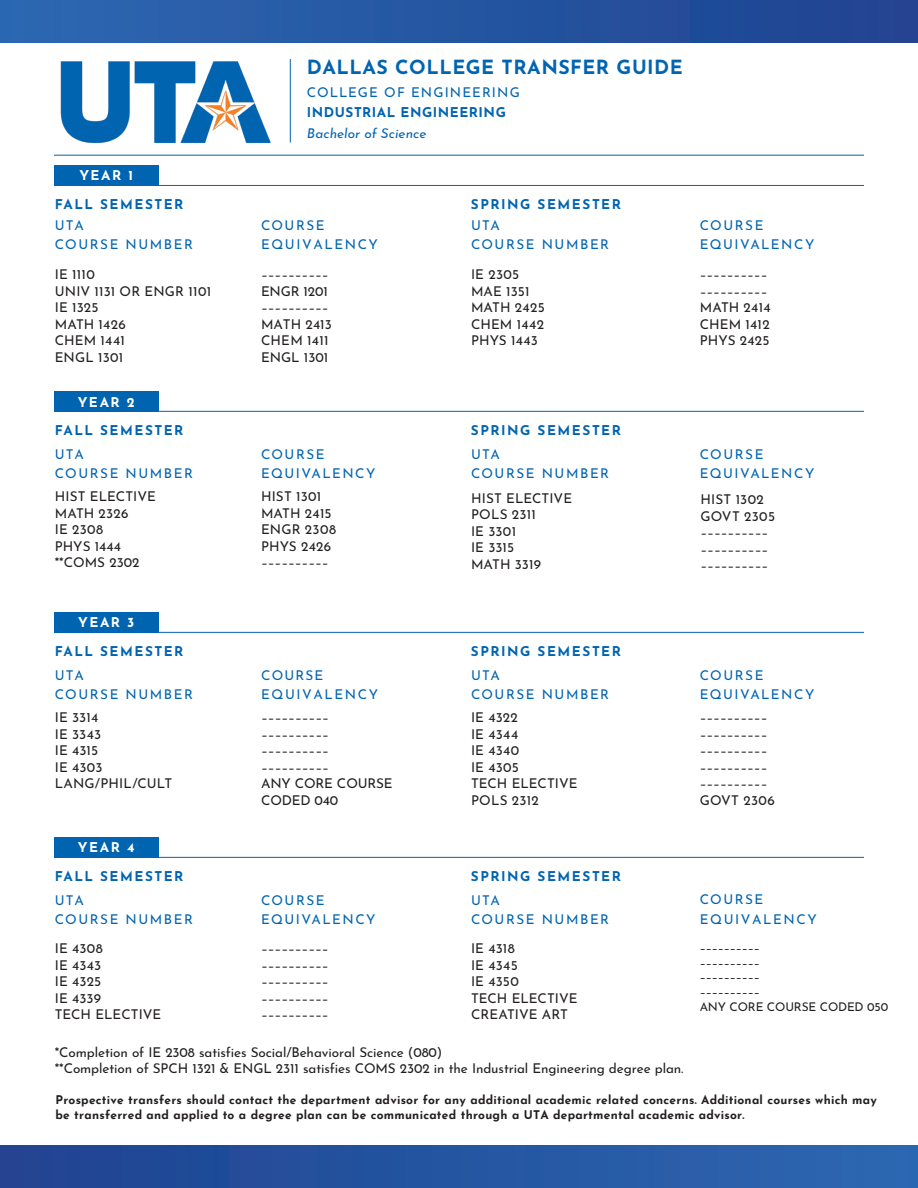
<style>
.page{position:relative;width:918px;height:1188px;background:#fff}
.page>*{position:absolute;margin:0;border:0;box-sizing:border-box;transform-origin:0 0}
.t1{font:700 19.5px "Josefin Sans";letter-spacing:.025em;color:#0064b1}
.t2{font:13.5px/16.5px "Josefin Sans";letter-spacing:.01em;color:#231f20}
.t3{font:13.5px/19.5px "Josefin Sans";letter-spacing:.115em;color:#0064b1}
.t4{font:700 13.5px/23.5px "Josefin Sans";letter-spacing:.11em;color:#0064b1}
.t5{font:13.5px "Josefin Sans";letter-spacing:-.005em;color:#221e1f}
.t6{font:13.5px "Josefin Sans";letter-spacing:-.005em;color:#221e1f}
.t7{font:13.5px/23.1px "Josefin Sans";letter-spacing:.05em;color:#0064b1}
.t8{font:700 13.5px "Josefin Sans";letter-spacing:.035em;color:#0064b1}
.t9{font:700 13.5px "Josefin Sans";letter-spacing:.11em;color:#fff}
.t10{font:13.5px "Josefin Sans";letter-spacing:.085em;color:#0064b1}
.t11{font:italic 13.5px "Josefin Sans";letter-spacing:.005em;color:#0064b1}
.t12{font:700 12px/14.4px "Josefin Sans";letter-spacing:.02em;color:#231f20}
.t13{font:12px/14.7px "Josefin Sans";letter-spacing:-.015em;color:#231f20}
.s1{font-style:inherit}
.s2{font-weight:400}
.s3{color:#231f20}
</style>
<div class="page">
<div style="left:54px;top:165px;width:105px;height:20px;background:#0064b1"></div>
<div style="left:54px;top:391px;width:105px;height:20px;background:#0064b1"></div>
<div style="left:54px;top:612px;width:105px;height:20px;background:#0064b1"></div>
<div style="left:54px;top:837px;width:105px;height:20px;background:#0064b1"></div>
<hr style="left:54px;top:155px;width:810px;height:1px;background:#0064b1">
<hr style="left:54px;top:185px;width:810px;height:1px;background:#0064b1">
<hr style="left:54px;top:411px;width:810px;height:1px;background:#0064b1">
<hr style="left:54px;top:632px;width:810px;height:1px;background:#0064b1">
<hr style="left:54px;top:857px;width:810px;height:1px;background:#0064b1">
<hr style="left:290px;top:59px;width:1px;height:84px;background:#0064b1">
<img style="left:60px;top:61px;width:211px;height:82px">
<div style="left:0;top:0;width:918px;height:42px;background:linear-gradient(to right,#2c68b2,#1f4390)"></div>
<div style="left:0;top:1146px;width:918px;height:42px;background:linear-gradient(to right,#1f4390,#2c68b2)"></div>
<h1 class="t1" style="left:307px;top:49px;width:377px"><span class="s1">DALLAS</span> COLLEGE TRANSFER GUIDE</h1>
<p class="t10" style="left:307px;top:81px;width:214px">COLLEGE OF ENGINEERING</p>
<p class="t8" style="left:307px;top:101px;width:201px">INDUSTRIAL ENGINEERING</p>
<p class="t11" style="left:307px;top:122px;width:121px">Bachelor of Science</p>
<p class="t9" style="left:79px;top:163px;width:55px">YEAR 1</p>
<p class="t4" style="left:55px;top:191px;width:130px">FALL SEMESTER</p>
<p class="t4" style="left:471px;top:191px;width:152px">SPRING SEMESTER</p>
<p class="t3" style="left:55px;top:214px;width:31px">UTA</p>
<p class="t3" style="left:55px;top:233px;width:140px">COURSE NUMBER</p>
<p class="t2" style="left:55px;top:265px;width:42px">IE 1110</p>
<p class="t2" style="left:55px;top:281px;width:158px">UNIV 1131 OR ENGR 1101</p>
<p class="t2" style="left:55px;top:298px;width:45px">IE 1325</p>
<p class="t2" style="left:55px;top:314px;width:73px">MATH 1426</p>
<p class="t2" style="left:55px;top:331px;width:72px">CHEM 1441</p>
<p class="t2" style="left:55px;top:347px;width:70px">ENGL 1301</p>
<p class="t3" style="left:261px;top:214px;width:119px">COURSE<br>EQUIVALENCY</p>
<p class="t2" style="left:261px;top:265px;width:72px">––––––––––<br>ENGR 1201 ––––––––––<br>MATH 2413<br>CHEM 1411<br>ENGL 1301</p>
<p class="t3" style="left:471px;top:214px;width:31px">UTA</p>
<p class="t3" style="left:471px;top:233px;width:140px">COURSE NUMBER</p>
<p class="t2" style="left:471px;top:265px;width:50px">IE 2305</p>
<p class="t2" style="left:471px;top:281px;width:60px">MAE 1351</p>
<p class="t2" style="left:471px;top:298px;width:75px">MATH 2425</p>
<p class="t2" style="left:471px;top:314px;width:75px">CHEM 1442</p>
<p class="t2" style="left:471px;top:331px;width:69px">PHYS 1443</p>
<p class="t3" style="left:700px;top:214px;width:65px">COURSE</p>
<p class="t3" style="left:700px;top:233px;width:116px">EQUIVALENCY</p>
<p class="t2" style="left:700px;top:264px;width:69px">––––––––––</p>
<p class="t2" style="left:700px;top:281px;width:69px">––––––––––</p>
<p class="t2" style="left:700px;top:297px;width:72px">MATH 2414</p>
<p class="t2" style="left:700px;top:314px;width:71px">CHEM 1412</p>
<p class="t2" style="left:700px;top:330px;width:71px">PHYS 2425</p>
<p class="t9" style="left:78px;top:391px;width:59px">YEAR 2</p>
<p class="t4" style="left:55px;top:417px;width:130px">FALL SEMESTER<br><span class="s2">UTA</span></p>
<p class="t7" style="left:55px;top:460px;width:140px">COURSE NUMBER<br><span class="s3">HIST ELECTIVE</span></p>
<p class="t2" style="left:55px;top:503px;width:86px">MATH 2326<br>IE 2308<br>PHYS 1444 <span class="s1">**</span>COMS 2302</p>
<p class="t3" style="left:261px;top:442px;width:65px">COURSE</p>
<p class="t3" style="left:261px;top:462px;width:116px">EQUIVALENCY</p>
<p class="t2" style="left:261px;top:487px;width:62px">HIST 1301</p>
<p class="t2" style="left:261px;top:503px;width:72px">MATH 2415</p>
<p class="t2" style="left:261px;top:520px;width:77px">ENGR 2308</p>
<p class="t2" style="left:261px;top:536px;width:72px">PHYS 2426</p>
<p class="t2" style="left:261px;top:553px;width:69px">––––––––––</p>
<p class="t4" style="left:471px;top:417px;width:152px">SPRING SEMESTER</p>
<p class="t3" style="left:471px;top:442px;width:31px">UTA</p>
<p class="t3" style="left:471px;top:462px;width:140px">COURSE NUMBER</p>
<p class="t2" style="left:471px;top:488px;width:103px">HIST ELECTIVE</p>
<p class="t2" style="left:471px;top:505px;width:66px">POLS 2311</p>
<p class="t2" style="left:471px;top:521px;width:47px">IE 3301</p>
<p class="t2" style="left:471px;top:538px;width:45px">IE 3315</p>
<p class="t2" style="left:471px;top:554px;width:72px">MATH 3319</p>
<p class="t3" style="left:700px;top:442px;width:65px">COURSE</p>
<p class="t3" style="left:700px;top:462px;width:116px">EQUIVALENCY</p>
<p class="t2" style="left:701px;top:490px;width:65px">HIST 1302</p>
<p class="t2" style="left:701px;top:506px;width:76px">GOVT 2305</p>
<p class="t2" style="left:701px;top:523px;width:69px">––––––––––</p>
<p class="t2" style="left:701px;top:539px;width:69px">––––––––––</p>
<p class="t2" style="left:701px;top:556px;width:69px">––––––––––</p>
<p class="t9" style="left:78px;top:610px;width:58px">YEAR 3</p>
<p class="t4" style="left:55px;top:638px;width:130px">FALL SEMESTER</p>
<p class="t4" style="left:471px;top:638px;width:152px">SPRING SEMESTER</p>
<p class="t3" style="left:55px;top:664px;width:31px">UTA</p>
<p class="t3" style="left:55px;top:683px;width:140px">COURSE NUMBER</p>
<p class="t2" style="left:55px;top:708px;width:45px">IE 3314</p>
<p class="t2" style="left:55px;top:724px;width:48px">IE 3343</p>
<p class="t2" style="left:55px;top:741px;width:45px">IE 4315</p>
<p class="t2" style="left:55px;top:757px;width:49px">IE 4303</p>
<p class="t2" style="left:55px;top:774px;width:119px">LANG/PHIL/CULT</p>
<p class="t3" style="left:261px;top:664px;width:119px">COURSE<br>EQUIVALENCY</p>
<p class="t2" style="left:261px;top:708px;width:133px">–––––––––– –––––––––– –––––––––– ––––––––––<br><span class="s1">ANY CORE COURSE<br>CODED 040</span></p>
<p class="t3" style="left:471px;top:664px;width:31px">UTA</p>
<p class="t3" style="left:471px;top:683px;width:140px">COURSE NUMBER</p>
<p class="t2" style="left:471px;top:708px;width:48px">IE 4322</p>
<p class="t2" style="left:471px;top:724px;width:49px">IE 4344</p>
<p class="t2" style="left:471px;top:741px;width:50px">IE 4340</p>
<p class="t2" style="left:471px;top:757px;width:49px">IE 4305</p>
<p class="t2" style="left:471px;top:774px;width:108px">TECH ELECTIVE</p>
<p class="t2" style="left:471px;top:790px;width:69px">POLS 2312</p>
<p class="t3" style="left:700px;top:663px;width:65px">COURSE</p>
<p class="t3" style="left:700px;top:683px;width:116px">EQUIVALENCY</p>
<p class="t2" style="left:700px;top:708px;width:69px">––––––––––</p>
<p class="t2" style="left:700px;top:724px;width:69px">––––––––––</p>
<p class="t2" style="left:700px;top:741px;width:69px">––––––––––</p>
<p class="t2" style="left:700px;top:757px;width:69px">––––––––––</p>
<p class="t2" style="left:700px;top:774px;width:69px">––––––––––</p>
<p class="t2" style="left:700px;top:790px;width:77px">GOVT 2306</p>
<p class="t9" style="left:78px;top:835px;width:58px">YEAR 4</p>
<p class="t4" style="left:55px;top:863px;width:130px">FALL SEMESTER</p>
<p class="t4" style="left:471px;top:863px;width:152px">SPRING SEMESTER</p>
<p class="t3" style="left:55px;top:889px;width:31px">UTA</p>
<p class="t3" style="left:55px;top:908px;width:140px">COURSE NUMBER</p>
<p class="t2" style="left:55px;top:939px;width:50px">IE 4308</p>
<p class="t2" style="left:55px;top:955px;width:48px">IE 4343</p>
<p class="t2" style="left:55px;top:972px;width:48px">IE 4325</p>
<p class="t2" style="left:55px;top:988px;width:48px">IE 4339</p>
<p class="t2" style="left:55px;top:1005px;width:108px">TECH ELECTIVE</p>
<p class="t3" style="left:261px;top:888px;width:65px">COURSE</p>
<p class="t3" style="left:261px;top:908px;width:116px">EQUIVALENCY</p>
<p class="t2" style="left:261px;top:939px;width:69px">––––––––––</p>
<p class="t2" style="left:261px;top:955px;width:69px">––––––––––</p>
<p class="t2" style="left:261px;top:972px;width:69px">––––––––––</p>
<p class="t2" style="left:261px;top:988px;width:69px">––––––––––</p>
<p class="t2" style="left:261px;top:1005px;width:69px">––––––––––</p>
<p class="t3" style="left:471px;top:889px;width:31px">UTA</p>
<p class="t3" style="left:471px;top:908px;width:140px">COURSE NUMBER</p>
<p class="t2" style="left:471px;top:939px;width:45px">IE 4318</p>
<p class="t2" style="left:471px;top:955px;width:48px">IE 4345</p>
<p class="t2" style="left:471px;top:972px;width:49px">IE 4350</p>
<p class="t2" style="left:471px;top:988px;width:108px">TECH ELECTIVE</p>
<p class="t2" style="left:471px;top:1005px;width:98px">CREATIVE ART</p>
<p class="t3" style="left:700px;top:888px;width:119px">COURSE<br>EQUIVALENCY</p>
<p class="t13" style="left:700px;top:939px;width:190px">––––––––––<br>––––––––––<br>––––––––––<br>––––––––––<br>ANY CORE COURSE CODED 050</p>
<p class="t6" style="left:55px;top:1041px;width:389px">*Completion of IE 2308 satisfies Social/Behavioral Science (080)</p>
<p class="t5" style="left:55px;top:1057px;width:630px">**Completion of SPCH 1321 &amp; ENGL 2311 satisfies COMS 2302 in the Industrial Engineering degree plan.</p>
<p class="t12" style="left:56px;top:1091px;width:823px">Prospective transfers should contact the department advisor for any additional academic related concerns. Additional courses which may be transferred and applied to a degree plan can be communicated through a UTA departmental academic advisor.</p>
</div>
